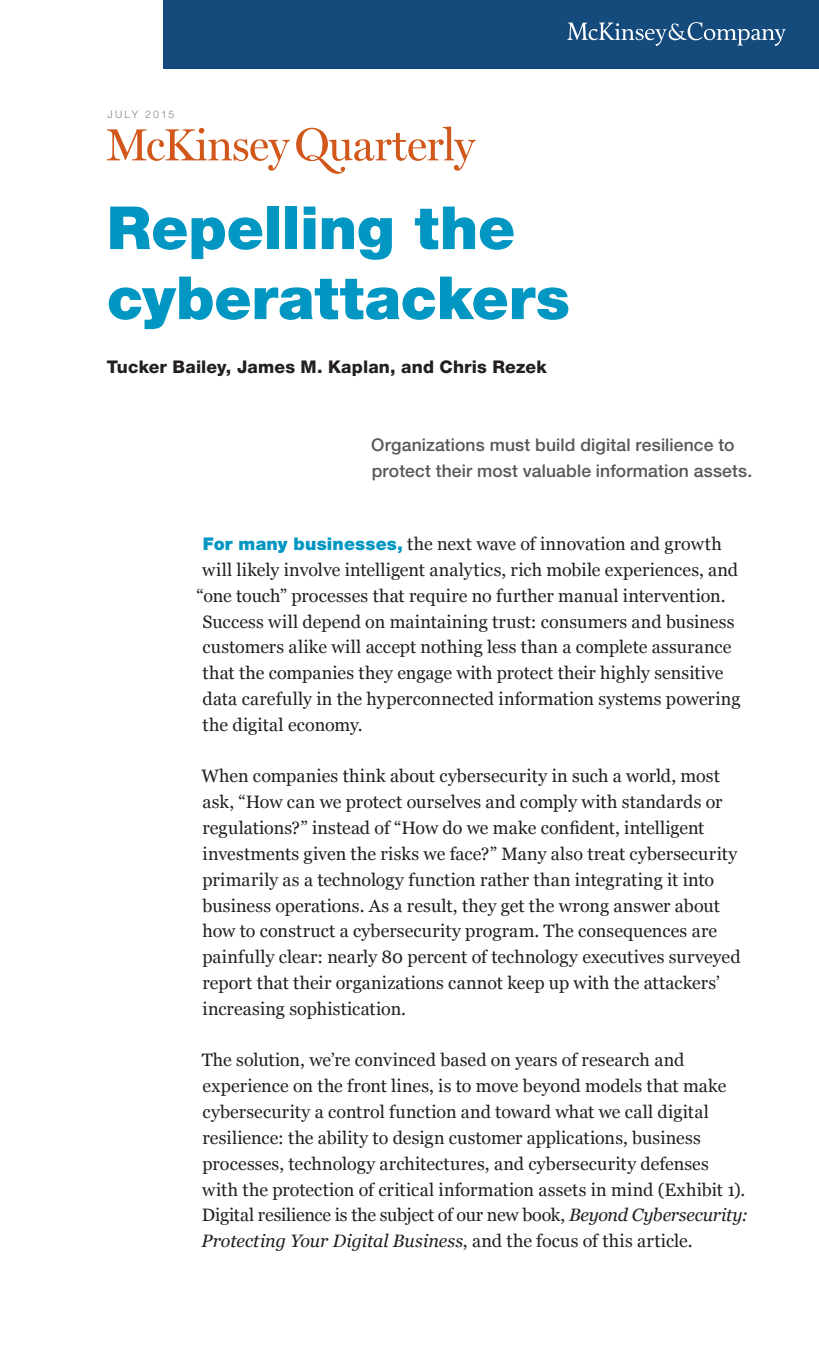
<style>
.page{position:relative;width:819px;height:1355px;background:#fff}
.page>*{position:absolute;margin:0;border:0;box-sizing:border-box;transform-origin:0 0}
.Footnote-sentences{font:900 59.5px/70px "Helvetica Neue LT Std";letter-spacing:-.005em;color:#0197c2}
.t1{font:17.85px/25.9px "Georgia";letter-spacing:.005em;color:#231f20}
.Footnote-sentences-2{font:500 17.5px/26.2px "Helvetica Neue LT Std";letter-spacing:.005em;color:#57585a}
.t2{font:800 17.5px "Helvetica Neue LT Std";letter-spacing:.01em;color:#231f20}
.Text{font:300 10.5px "Helvetica Neue LT Std";letter-spacing:.2em;color:#848488}
.s1{font-family:"Helvetica Neue LT Std";font-weight:900;font-size:17.5px;color:#0197c2}
.s2{font-style:italic}
</style>
<div class="page">
<svg style="left:107px;top:128px;width:183px;height:43px"></svg>
<svg style="left:296px;top:126px;width:180px;height:48px"></svg>
<div style="left:164px;top:0;width:655px;height:68px;background:#144a7c"></div>
<svg style="left:567px;top:22px;width:219px;height:24px"></svg>
<p class="Text" style="left:108px;top:108px;width:68px">JULY 2015</p>
<p class="Footnote-sentences" style="left:107px;top:193px;width:465px">Repelling the cyberattackers</p>
<p class="t2" style="left:107px;top:356px;width:441px">Tucker Bailey, James M. Kaplan, and Chris Rezek</p>
<p class="Footnote-sentences-2" style="left:371px;top:431px;width:383px">Organizations must build digital resilience to protect their most valuable information assets.</p>
<p class="t1" style="left:203px;top:530px;width:520px"><span class="s1">For many businesses,</span> the next wave of innovation and growth</p>
<p class="t1" style="left:202px;top:556px;width:538px">will likely involve intelligent analytics, rich mobile experiences, and</p>
<p class="t1" style="left:197px;top:582px;width:531px">“one touch” processes that require no further manual intervention.</p>
<p class="t1" style="left:202px;top:607px;width:534px">Success will depend on maintaining trust: consumers and business</p>
<p class="t1" style="left:203px;top:633px;width:530px">customers alike will accept nothing less than a complete assurance</p>
<p class="t1" style="left:203px;top:659px;width:523px">that the companies they engage with protect their highly sensitive</p>
<p class="t1" style="left:203px;top:685px;width:539px">data carefully in the hyperconnected information systems powering</p>
<p class="t1" style="left:203px;top:711px;width:162px">the digital economy.</p>
<p class="t1" style="left:201px;top:762px;width:541px">When companies think about cybersecurity in such a world, most ask, “How can we protect ourselves and comply with standards or regulations?” instead of “How do we make confident, intelligent investments given the risks we face?” Many also treat cybersecurity primarily as a technology function rather than integrating it into business operations. As a result, they get the wrong answer about how to construct a cybersecurity program. The consequences are painfully clear: nearly 80 percent of technology executives surveyed report that their organizations cannot keep up with the attackers’ increasing sophistication.</p>
<p class="t1" style="left:201px;top:1046px;width:548px">The solution, we’re convinced based on years of research and experience on the front lines, is to move beyond models that make cybersecurity a control function and toward what we call digital resilience: the ability to design customer applications, business processes, technology architectures, and cybersecurity defenses with the protection of critical information assets in mind (Exhibit 1).<br>Digital resilience is the subject of our new book, <span class="s2">Beyond Cybersecurity:<br>Protecting Your Digital Business</span>, and the focus of this article.</p>
</div>
